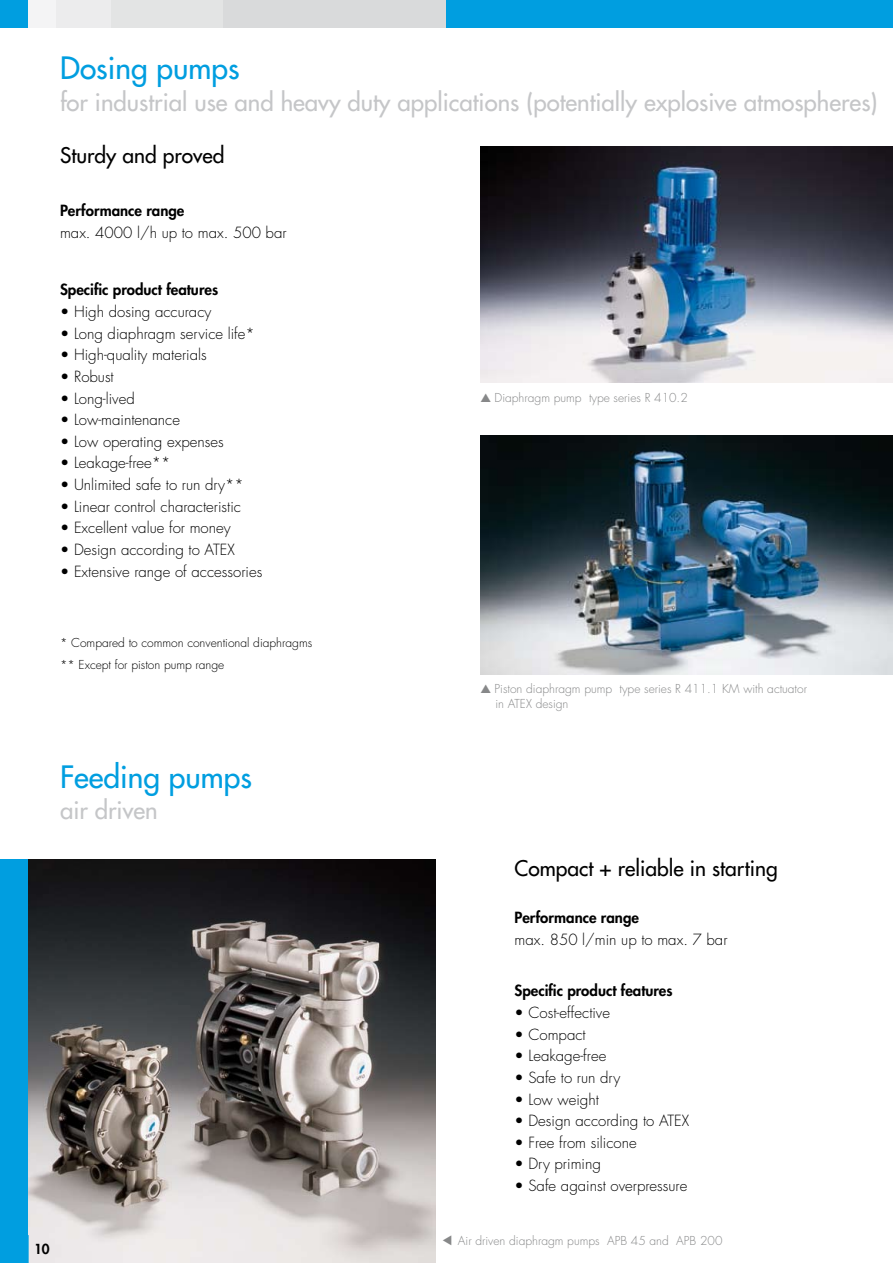
<style>
.page{position:relative;width:893px;height:1263px;background:#fff}
.page>*{position:absolute;margin:0;border:0;box-sizing:border-box;transform-origin:0 0}
.t1{font:30px "Futura";color:#009ee0}
.t2{font:24px "Futura";color:#c5c6c8}
.t3{font:21px "Futura";color:#000}
.t4{font:300 15px "Futura";color:#000}
.t5{font:800 15px "Futura";color:#000}
.t6{font:800 13.5px "Futura";color:#000}
.t7{font:300 12px/14.4px "Futura";color:#878889}
.t8{font:300 12px/21.6px "Futura";color:#000}
</style>
<div class="page">
<img style="left:28px;top:859px;width:407px;height:404px">
<img style="left:480px;top:436px;width:413px;height:238px">
<img style="left:480px;top:147px;width:413px;height:236px">
<div style="left:0;top:0;width:28px;height:28px;background:#009ee0"></div>
<div style="left:28px;top:0;width:28px;height:28px;background:#f4f4f5"></div>
<div style="left:56px;top:0;width:56px;height:28px;background:#ececed"></div>
<div style="left:112px;top:0;width:111px;height:28px;background:#e3e4e4"></div>
<div style="left:223px;top:0;width:223px;height:28px;background:#d9dadb"></div>
<div style="left:446px;top:0;width:447px;height:28px;background:#009ee0"></div>
<div style="left:0;top:859px;width:28px;height:404px;background:#009ee0"></div>
<hr style="left:27px;top:1235px;width:2px;height:28px;background:#009ee0">
<h1 class="t1" style="left:60px;top:50px;width:181px">Dosing pumps</h1>
<h2 class="t2" style="left:60px;top:87px;width:819px">for industrial use and heavy duty applications (potentially explosive atmospheres)</h2>
<h3 class="t3" style="left:60px;top:142px;width:166px">Sturdy and proved</h3>
<p class="t5" style="left:60px;top:200px;width:126px">Performance range</p>
<p class="t4" style="left:60px;top:223px;width:228px">max. 4000 l/h up to max. 500 bar</p>
<p class="t5" style="left:60px;top:280px;width:160px">Specific product features</p>
<p class="t4" style="left:60px;top:302px;width:153px">• High dosing accuracy</p>
<p class="t4" style="left:60px;top:324px;width:196px">• Long diaphragm service life*</p>
<p class="t4" style="left:60px;top:346px;width:148px">• High-quality materials</p>
<p class="t4" style="left:60px;top:367px;width:55px">• Robust</p>
<p class="t4" style="left:60px;top:389px;width:76px">• Long-lived</p>
<p class="t4" style="left:60px;top:411px;width:122px">• Low-maintenance</p>
<p class="t4" style="left:60px;top:432px;width:165px">• Low operating expenses</p>
<p class="t4" style="left:60px;top:454px;width:112px">• Leakage-free**</p>
<p class="t4" style="left:60px;top:475px;width:185px">• Unlimited safe to run dry**</p>
<p class="t4" style="left:60px;top:497px;width:182px">• Linear control characteristic</p>
<p class="t4" style="left:60px;top:519px;width:172px">• Excellent value for money</p>
<p class="t4" style="left:60px;top:540px;width:176px">• Design according to ATEX</p>
<p class="t4" style="left:60px;top:562px;width:204px">• Extensive range of accessories</p>
<p class="t7" style="left:480px;top:390px;width:209px">▲ Diaphragm pump type series R 410.2</p>
<p class="t8" style="left:60px;top:632px;width:254px">* Compared to common conventional diaphragms ** Except for piston pump range</p>
<h1 class="t1" style="left:60px;top:758px;width:194px">Feeding pumps</h1>
<h2 class="t2" style="left:60px;top:795px;width:99px">air driven</h2>
<p class="t6" style="left:34px;top:1240px;width:17px">10</p>
<p class="t7" style="left:495px;top:682px;width:313px;text-indent:-15px">▲ Piston diaphragm pump type series R 411.1 KM with actuator in ATEX design</p>
<h3 class="t3" style="left:514px;top:855px;width:265px">Compact + reliable in starting</h3>
<p class="t5" style="left:514px;top:908px;width:126px">Performance range</p>
<p class="t4" style="left:514px;top:930px;width:214px">max. 850 l/min up to max. 7 bar</p>
<p class="t5" style="left:514px;top:981px;width:160px">Specific product features</p>
<p class="t4" style="left:514px;top:1003px;width:97px">• Cost-effective</p>
<p class="t4" style="left:514px;top:1025px;width:73px">• Compact</p>
<p class="t4" style="left:514px;top:1047px;width:93px">• Leakage-free</p>
<p class="t4" style="left:514px;top:1068px;width:107px">• Safe to run dry</p>
<p class="t4" style="left:514px;top:1090px;width:86px">• Low weight</p>
<p class="t4" style="left:514px;top:1111px;width:176px">• Design according to ATEX</p>
<p class="t4" style="left:514px;top:1133px;width:124px">• Free from silicone</p>
<p class="t4" style="left:514px;top:1155px;width:88px">• Dry priming</p>
<p class="t4" style="left:514px;top:1176px;width:174px">• Safe against overpressure</p>
<p class="t7" style="left:458px;top:1234px;width:266px">Air driven diaphragm pumps APB 45 and APB 200</p>
</div>
